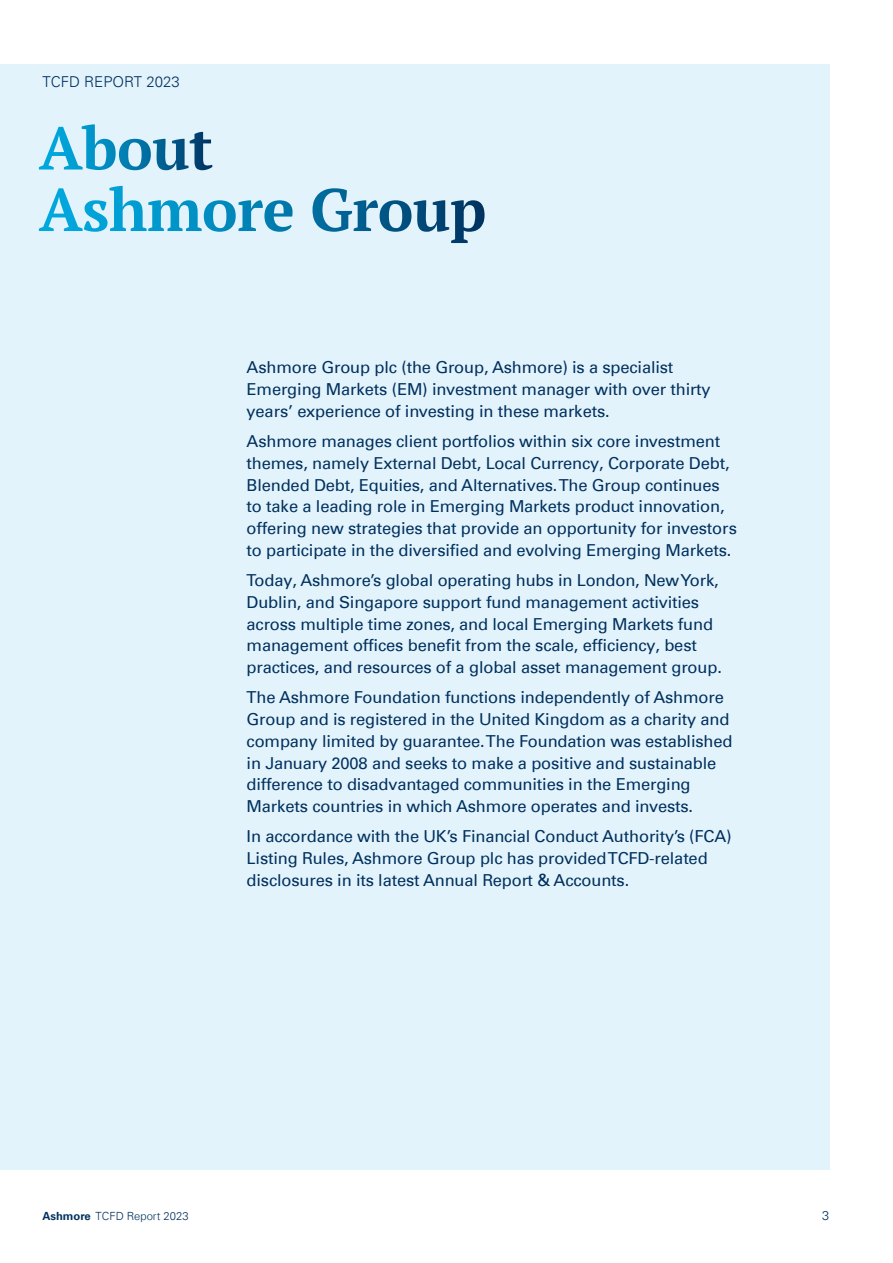
<style>
.page{position:relative;width:893px;height:1263px;background:#fff}
.page>*{position:absolute;margin:0;border:0;box-sizing:border-box;transform-origin:0 0}
.t1{font:16.5px/21.8px "Univers Com 55 Roman";letter-spacing:-.01em;color:#00305d}
.t2{font:300 15px "Univers Com 45";color:#00305d}
.t3{font:300 12.75px "Univers Com 45";color:#00305d}
.t4{font:300 11.25px "Univers Com 45";color:#00305d}
.s1{font-family:"Univers Com 65";font-weight:700}
</style>
<div class="page">
<div style="left:0;top:64px;width:829px;height:1105px;background:#e3f3fc"></div>
<svg style="left:39px;top:186px;width:339px;height:46px"></svg>
<svg style="left:39px;top:124px;width:173px;height:46px"></svg>
<p class="t2" style="left:43px;top:73px;width:139px">TCFD REPORT 2023</p>
<p class="t1" style="left:247px;top:357px;width:465px">Ashmore Group plc (the Group, Ashmore) is a specialist<br>Emerging Markets (EM) investment manager with over thirty years’ experience of investing in these markets.</p>
<p class="t1" style="left:247px;top:430px;width:492px">Ashmore manages client portfolios within six core investment themes, namely External Debt, Local Currency, Corporate Debt, Blended Debt, Equities, and Alternatives. The Group continues to take a leading role in Emerging Markets product innovation, offering new strategies that provide an opportunity for investors to participate in the diversified and evolving Emerging Markets.</p>
<p class="t1" style="left:247px;top:569px;width:477px">Today, Ashmore’s global operating hubs in London, New York, Dublin, and Singapore support fund management activities across multiple time zones, and local Emerging Markets fund management offices benefit from the scale, efficiency, best practices, and resources of a global asset management group.</p>
<p class="t1" style="left:247px;top:687px;width:487px">The Ashmore Foundation functions independently of Ashmore Group and is registered in the United Kingdom as a charity and company limited by guarantee. The Foundation was established in January 2008 and seeks to make a positive and sustainable difference to disadvantaged communities in the Emerging Markets countries in which Ashmore operates and invests.</p>
<p class="t1" style="left:247px;top:826px;width:487px">In accordance with the UK’s Financial Conduct Authority’s (FCA)<br>Listing Rules, Ashmore Group plc has provided TCFD-related disclosures in its latest Annual Report &amp; Accounts.</p>
<p class="t4" style="left:43px;top:1209px;width:148px"><span class="s1">Ashmore</span> TCFD Report 2023</p>
<p class="t3" style="left:822px;top:1208px;width:9px">3</p>
</div>
